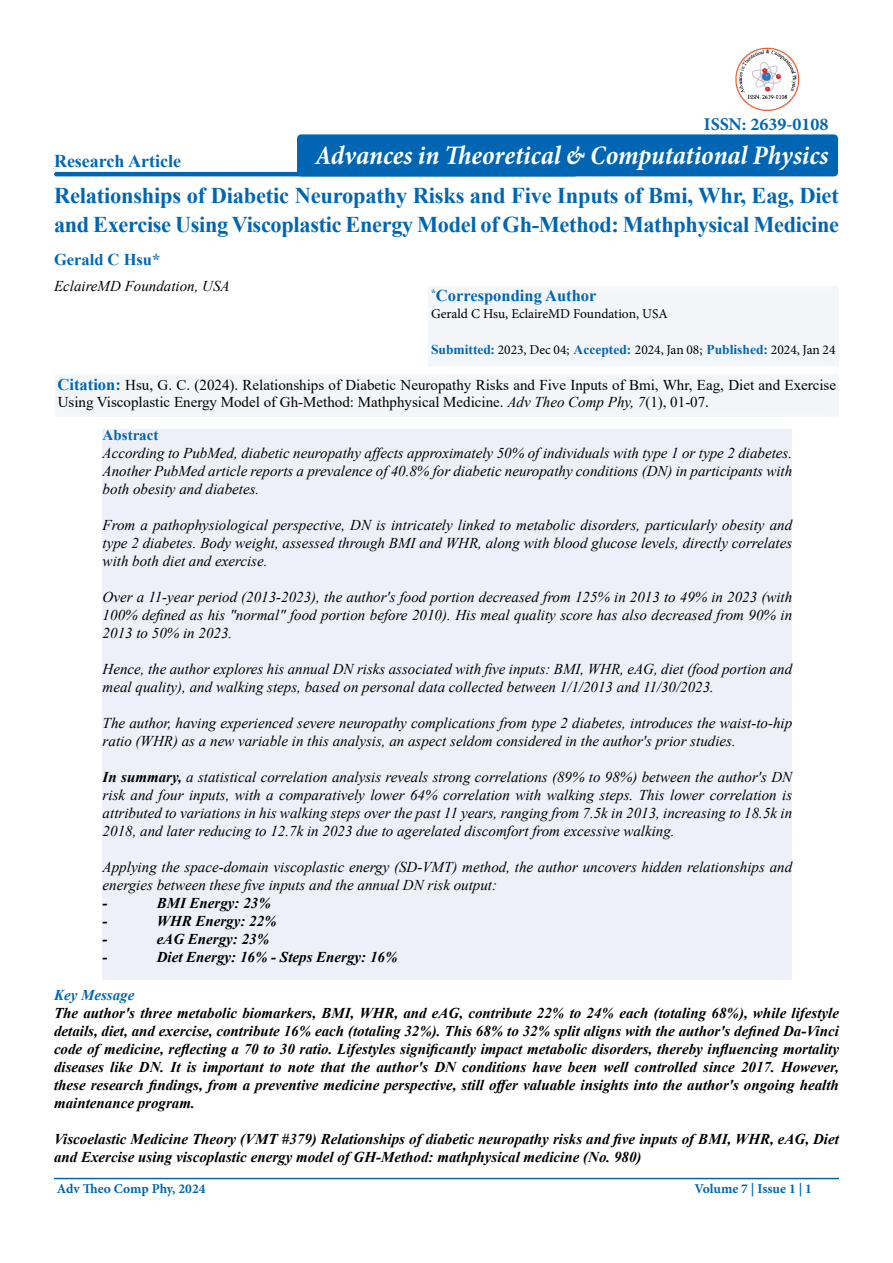
<style>
.page{position:relative;width:893px;height:1263px;background:#fff}
.page>*{position:absolute;margin:0;border:0;box-sizing:border-box;transform-origin:0 0}
.t1{font:italic 700 condensed 27px "Minion Pro";letter-spacing:-.005em;color:#fff}
.t2{font:700 22.5px/28.8px "Times New Roman";letter-spacing:-.015em;color:#0066b3}
.t3{font:700 18px "Times New Roman";color:#0066b3}
.t4{font:700 18px "Minion Pro";color:#0066b3}
.t5{font:700 16.5px "Times New Roman";color:#0066b3}
.t6{font:italic 15px/18px "Times New Roman";color:#000;text-align:justify}
.t7{font:italic 700 15px/18px "Times New Roman";color:#000;text-align:justify}
.t8{font:15px/16.5px "Times New Roman";color:#000}
.t9{font:italic 700 15px "Times New Roman";color:#0066b3}
.t10{font:700 15px "Times New Roman";color:#0066b3}
.t11{font:13.5px "Minion Pro";color:#000}
.t12{font:700 13.5px "Minion Pro";color:#0066b3}
.s1{font-family:"Times New Roman";font-weight:700;color:#0066b3}
.s2{font-weight:700;font-size:16.5px;color:#0066b3}
.s3{font-style:italic}
.s4{font-weight:700}
</style>
<div class="page">
<hr style="left:54px;top:172px;width:523px;height:4px;background:#0066b3;border-radius:2px">
<hr style="left:54px;top:1178px;width:785px;height:1px;background:#0066b3">
<div style="left:297px;top:134px;width:541px;height:42px;background:#0066b3;border-radius:4px"></div>
<div style="left:42px;top:364px;width:810px;height:55px;background:#f3f6f8"></div>
<img style="left:735px;top:47px;width:65px;height:64px">
<div style="left:103px;top:430px;width:689px;height:550px;background:#eef0f9"></div>
<div style="left:415px;top:277px;width:437px;height:91px;background:#f3f5f7"></div>
<p class="t3" style="left:54px;top:148px;width:129px">Research Article</p>
<p class="t4" style="left:704px;top:112px;width:126px">ISSN: 2639-0108</p>
<h1 class="t1" style="left:315px;top:137px;width:515px">Advances in Theoretical &amp; Computational Physics</h1>
<h2 class="t2" style="left:54px;top:181px;width:787px">Relationships of Diabetic Neuropathy Risks and Five Inputs of Bmi, Whr, Eag, Diet and Exercise Using Viscoplastic Energy Model of Gh-Method: Mathphysical Medicine</h2>
<p class="t5" style="left:54px;top:247px;width:108px">Gerald C Hsu*</p>
<p class="t6" style="left:54px;top:276px;width:177px">EclaireMD Foundation, USA</p>
<p class="t5" style="left:431px;top:284px;width:167px"><sup>*</sup>Corresponding Author</p>
<p class="t11" style="left:431px;top:304px;width:238px">Gerald C Hsu, EclaireMD Foundation, USA</p>
<p class="t11" style="left:431px;top:340px;width:406px"><span class="s1">Submitted:</span> 2023, Dec 04; <span class="s1">Accepted:</span> 2024, Jan 08; <span class="s1">Published:</span> 2024, Jan 24</p>
<p class="t8" style="left:58px;top:376px;width:780px"><span class="s2">Citation:</span> Hsu, G. C. (2024). Relationships of Diabetic Neuropathy Risks and Five Inputs of Bmi, Whr, Eag, Diet and Exercise<br>Using Viscoplastic Energy Model of Gh-Method: Mathphysical Medicine. <span class="s3">Adv Theo Comp Phy, 7</span>(1), 01-07.</p>
<p class="t10" style="left:103px;top:424px;width:57px">Abstract</p>
<p class="t6" style="left:103px;top:444px;width:691px">According to PubMed, diabetic neuropathy affects approximately 50% of individuals with type 1 or type 2 diabetes.<br>Another PubMed article reports a prevalence of 40.8% for diabetic neuropathy conditions (DN) in participants with both obesity and diabetes.</p>
<p class="t6" style="left:103px;top:516px;width:691px">From a pathophysiological perspective, DN is intricately linked to metabolic disorders, particularly obesity and type 2 diabetes. Body weight, assessed through BMI and WHR, along with blood glucose levels, directly correlates with both diet and exercise.</p>
<p class="t6" style="left:103px;top:588px;width:691px">Over a 11-year period (2013-2023), the author's food portion decreased from 125% in 2013 to 49% in 2023 (with 100% defined as his "normal" food portion before 2010). His meal quality score has also decreased from 90% in 2013 to 50% in 2023.</p>
<p class="t6" style="left:103px;top:660px;width:691px">Hence, the author explores his annual DN risks associated with five inputs: BMI, WHR, eAG, diet (food portion and meal quality), and walking steps, based on personal data collected between 1/1/2013 and 11/30/2023.</p>
<p class="t6" style="left:103px;top:714px;width:691px">The author, having experienced severe neuropathy complications from type 2 diabetes, introduces the waist-to-hip ratio (WHR) as a new variable in this analysis, an aspect seldom considered in the author's prior studies.</p>
<p class="t6" style="left:103px;top:768px;width:691px"><span class="s4">In summary,</span> a statistical correlation analysis reveals strong correlations (89% to 98%) between the author's DN risk and four inputs, with a comparatively lower 64% correlation with walking steps. This lower correlation is attributed to variations in his walking steps over the past 11 years, ranging from 7.5k in 2013, increasing to 18.5k in 2018, and later reducing to 12.7k in 2023 due to agerelated discomfort from excessive walking.</p>
<p class="t6" style="left:103px;top:858px;width:691px">Applying the space-domain viscoplastic energy (SD-VMT) method, the author uncovers hidden relationships and energies between these five inputs and the annual DN risk output:</p>
<p class="t7" style="left:103px;top:894px;width:6px">-</p>
<p class="t7" style="left:157px;top:894px;width:116px">BMI Energy: 23%</p>
<p class="t7" style="left:103px;top:912px;width:6px">-</p>
<p class="t7" style="left:157px;top:912px;width:121px">WHR Energy: 22%</p>
<p class="t7" style="left:103px;top:930px;width:6px">-</p>
<p class="t7" style="left:157px;top:930px;width:114px">eAG Energy: 23%</p>
<p class="t7" style="left:103px;top:948px;width:6px">-</p>
<p class="t7" style="left:157px;top:948px;width:242px">Diet Energy: 16% - Steps Energy: 16%</p>
<p class="t9" style="left:54px;top:985px;width:82px">Key Message</p>
<p class="t7" style="left:54px;top:1004px;width:786px">The author's three metabolic biomarkers, BMI, WHR, and eAG, contribute 22% to 24% each (totaling 68%), while lifestyle details, diet, and exercise, contribute 16% each (totaling 32%). This 68% to 32% split aligns with the author's defined Da-Vinci code of medicine, reflecting a 70 to 30 ratio. Lifestyles significantly impact metabolic disorders, thereby influencing mortality diseases like DN. It is important to note that the author's DN conditions have been well controlled since 2017. However, these research findings, from a preventive medicine perspective, still offer valuable insights into the author's ongoing health maintenance program.</p>
<p class="t7" style="left:54px;top:1130px;width:786px">Viscoelastic Medicine Theory (VMT #379) Relationships of diabetic neuropathy risks and five inputs of BMI, WHR, eAG, Diet and Exercise using viscoplastic energy model of GH-Method: mathphysical medicine (No. 980)</p>
<p class="t12" style="left:57px;top:1179px;width:150px">Adv Theo Comp Phy, 2024</p>
<p class="t12" style="left:694px;top:1179px;width:119px">Volume 7 | Issue 1 | 1</p>
</div>
